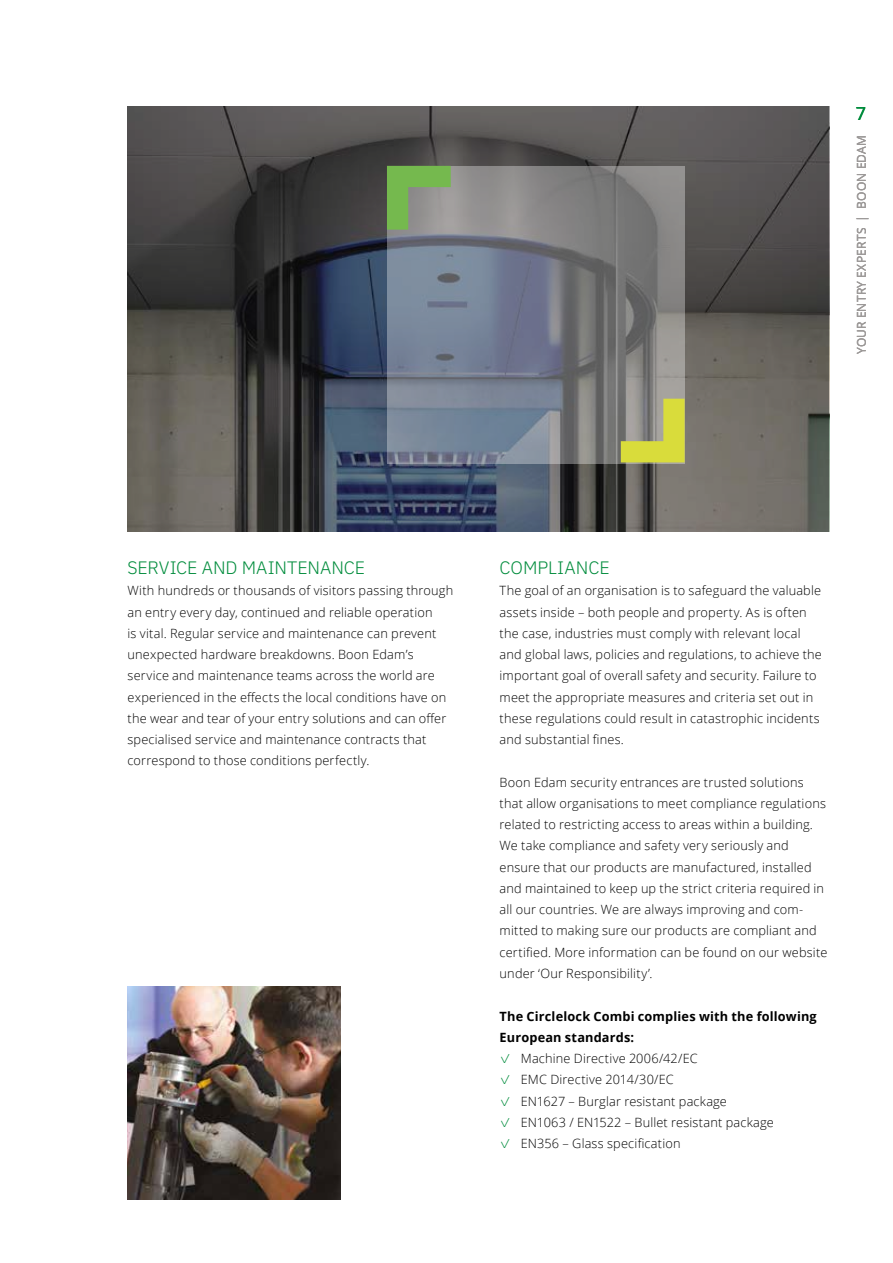
<style>
.page{position:relative;width:893px;height:1263px;background:#fff}
.page>*{position:absolute;margin:0;border:0;box-sizing:border-box;transform-origin:0 0}
.t1{font:300 18px "IBM Plex Sans";letter-spacing:-.005em;color:#008c3c}
.t2{font:18px "Open Sans";color:#008c3c}
.t3{font:300 12.75px/21.3px "Open Sans";letter-spacing:.015em;color:#000}
.t4{font:700 12.75px/21.3px "Open Sans";letter-spacing:.015em;color:#000}
.t5{font:12px "Open Sans";letter-spacing:.02em;color:#9c9998}
.s1{font-family:"IBM Plex Sans";color:#008c3c}
</style>
<div class="page">
<img style="left:128px;top:986px;width:212px;height:213px">
<svg style="left:128px;top:106px;width:701px;height:425px;background:#4f4f51"></svg>
<svg style="left:387px;top:166px;width:298px;height:297px;background:#7a7f88"></svg>
<svg style="left:387px;top:166px;width:64px;height:64px;background:#84a86d"></svg>
<svg style="left:621px;top:399px;width:64px;height:63px;background:#b8b95f"></svg>
<h1 class="t2" style="left:856px;top:101px;width:12px">7</h1>
<p class="t5" style="left:853px;top:354px;width:221px;rotate:-90deg">YOUR ENTRY EXPERTS | BOON EDAM</p>
<h1 class="t1" style="left:128px;top:554px;width:239px">SERVICE AND MAINTENANCE</h1>
<p class="t3" style="left:128px;top:580px;width:327px">With hundreds or thousands of visitors passing through an entry every day, continued and reliable operation<br>is vital. Regular service and maintenance can prevent unexpected hardware breakdowns. Boon Edam’s service and maintenance teams across the world are experienced in the effects the local conditions have on the wear and tear of your entry solutions and can offer specialised service and maintenance contracts that correspond to those conditions perfectly.</p>
<h1 class="t1" style="left:500px;top:554px;width:112px">COMPLIANCE</h1>
<p class="t3" style="left:500px;top:580px;width:324px">The goal of an organisation is to safeguard the valuable assets inside – both people and property. As is often the case, industries must comply with relevant local and global laws, policies and regulations, to achieve the important goal of overall safety and security. Failure to meet the appropriate measures and criteria set out in these regulations could result in catastrophic incidents and substantial fines.</p>
<p class="t3" style="left:500px;top:771px;width:329px">Boon Edam security entrances are trusted solutions that allow organisations to meet compliance regulations related to restricting access to areas within a building.<br>We take compliance and safety very seriously and ensure that our products are manufactured, installed and maintained to keep up the strict criteria required in all our countries. We are always improving and com&shy;mitted to making sure our products are compliant and certified. More information can be found on our website under ‘Our Responsibility’.</p>
<p class="t4" style="left:500px;top:1005px;width:319px">The Circlelock Combi complies with the following<br>European standards:</p>
<p class="t3" style="left:500px;top:1047px;width:200px"><span class="s1">✓</span> Machine Directive 2006/42/EC</p>
<p class="t3" style="left:500px;top:1069px;width:176px"><span class="s1">✓</span> EMC Directive 2014/30/EC</p>
<p class="t3" style="left:500px;top:1090px;width:229px"><span class="s1">✓</span> EN1627 – Burglar resistant package</p>
<p class="t3" style="left:500px;top:1111px;width:276px"><span class="s1">✓</span> EN1063 / EN1522 – Bullet resistant package</p>
<p class="t3" style="left:500px;top:1132px;width:182px"><span class="s1">✓</span> EN356 – Glass specification</p>
</div>
